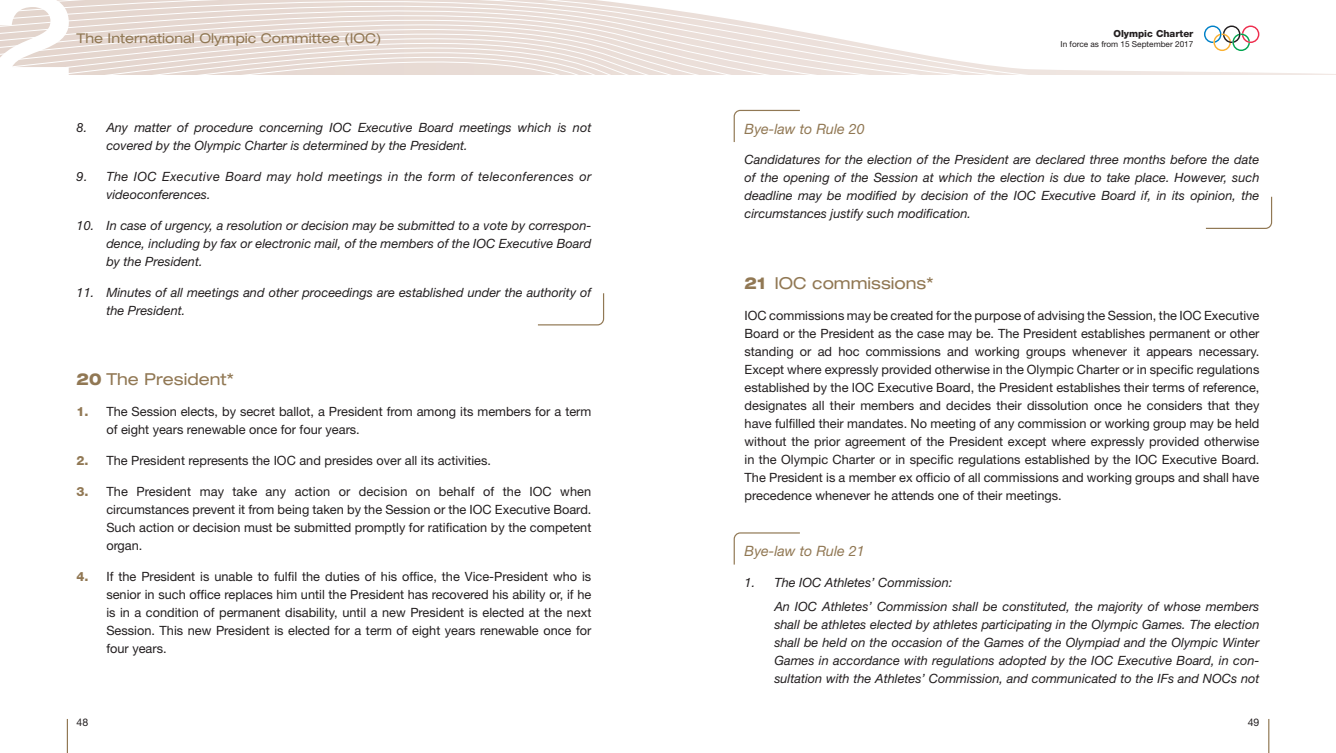
<style>
.page{position:relative;width:1336px;height:753px;background:#fff}
.page>*{position:absolute;margin:0;border:0;box-sizing:border-box;transform-origin:0 0}
.t1{font:expanded 16.5px "Helvetica Neue LT Std";color:#917854}
.t2{font:italic 14.25px "Helvetica Neue LT Std";color:#917854}
.t3{font:expanded 13.5px "Helvetica Neue LT Std";color:#917854}
.t4{font:12.75px/18px "Helvetica Neue LT Std";color:#231f20}
.t5{font:italic 12.75px/18px "Helvetica Neue LT Std";color:#231f20}
.t6{font:italic 12.75px/18px "Helvetica Neue LT Std";letter-spacing:.03em;color:#231f20}
.t7{font:10.5px "Helvetica Neue LT Std";color:#231f20}
.t8{font:800 9.75px "Helvetica Neue LT Std";color:#231f20}
.t9{font:8.25px "Helvetica Neue LT Std";color:#231f20}
.s1{font-weight:800}
.s2{font-weight:800;color:#917854}
</style>
<div class="page">
<svg style="left:1104px;top:25px;width:218px;height:49px"></svg>
<svg style="left:69px;top:0;width:1035px;height:75px"></svg>
<svg style="left:1203px;top:26px;width:56px;height:25px"></svg>
<hr style="left:1267px;top:719px;width:2px;height:34px;background:#917854">
<hr style="left:67px;top:719px;width:1px;height:34px;background:#917854">
<svg style="left:0;top:0;width:69px;height:75px"></svg>
<svg style="left:538px;top:293px;width:66px;height:33px"></svg>
<svg style="left:733px;top:109px;width:67px;height:33px"></svg>
<svg style="left:1205px;top:196px;width:67px;height:33px"></svg>
<svg style="left:733px;top:532px;width:67px;height:33px"></svg>
<p class="t3" style="left:77px;top:30px;width:306px">The International Olympic Committee (IOC)</p>
<p class="t8" style="left:1113px;top:27px;width:81px">Olympic Charter</p>
<p class="t9" style="left:1060px;top:39px;width:134px">In force as from 15 September 2017</p>
<p class="t5" style="left:106px;top:119px;width:486px;text-indent:-30px">8. Any matter of procedure concerning IOC Executive Board meetings which is not covered by the Olympic Charter is determined by the President.</p>
<p class="t6" style="left:106px;top:167px;width:486px;text-indent:-30px">9. The IOC Executive Board may hold meetings in the form of teleconferences or videoconferences.</p>
<p class="t5" style="left:106px;top:216px;width:486px;text-align:justify;text-indent:-30px">10. In case of urgency, a resolution or decision may be submitted to a vote by correspon&shy;dence, including by fax or electronic mail, of the members of the IOC Executive Board by the President.</p>
<p class="t5" style="left:106px;top:283px;width:486px;text-indent:-30px">11. Minutes of all meetings and other proceedings are established under the authority of the President.</p>
<p class="t1" style="left:77px;top:369px;width:159px"><span class="s1">20</span> The President*</p>
<p class="t4" style="left:106px;top:402px;width:486px;text-indent:-30px"><span class="s2">1.</span> The Session elects, by secret ballot, a President from among its members for a term of eight years renewable once for four years.</p>
<p class="t4" style="left:77px;top:451px;width:414px"><span class="s2">2.</span> The President represents the IOC and presides over all its activities.</p>
<p class="t4" style="left:106px;top:482px;width:486px;text-indent:-30px"><span class="s2">3.</span> The President may take any action or decision on behalf of the IOC when circumstances prevent it from being taken by the Session or the IOC Executive Board.<br>Such action or decision must be submitted promptly for ratification by the competent organ.</p>
<p class="t4" style="left:106px;top:567px;width:486px;text-align:justify;text-indent:-30px"><span class="s2">4.</span> If the President is unable to fulfil the duties of his office, the Vice-President who is senior in such office replaces him until the President has recovered his ability or, if he is in a condition of permanent disability, until a new President is elected at the next Session. This new President is elected for a term of eight years renewable once for four years.</p>
<p class="t2" style="left:744px;top:120px;width:122px">Bye-law to Rule 20</p>
<p class="t5" style="left:744px;top:151px;width:516px;text-align:justify">Candidatures for the election of the President are declared three months before the date of the opening of the Session at which the election is due to take place. However, such deadline may be modified by decision of the IOC Executive Board if, in its opinion, the circumstances justify such modification.</p>
<p class="t1" style="left:744px;top:273px;width:191px"><span class="s1">21</span> IOC commissions*</p>
<p class="t4" style="left:744px;top:306px;width:516px">IOC commissions may be created for the purpose of advising the Session, the IOC Executive Board or the President as the case may be. The President establishes permanent or other standing or ad hoc commissions and working groups whenever it appears necessary.<br>Except where expressly provided otherwise in the Olympic Charter or in specific regulations established by the IOC Executive Board, the President establishes their terms of reference, designates all their members and decides their dissolution once he considers that they have fulfilled their mandates. No meeting of any commission or working group may be held without the prior agreement of the President except where expressly provided otherwise in the Olympic Charter or in specific regulations established by the IOC Executive Board.<br>The President is a member ex officio of all commissions and working groups and shall have precedence whenever he attends one of their meetings.</p>
<p class="t2" style="left:744px;top:542px;width:122px">Bye-law to Rule 21</p>
<p class="t5" style="left:774px;top:570px;width:486px;line-height:24.5px;text-indent:-30px">1. The IOC Athletes’ Commission:<br>An IOC Athletes’ Commission shall be constituted, the majority of whose members</p>
<p class="t5" style="left:774px;top:615px;width:486px;text-align:justify">shall be athletes elected by athletes participating in the Olympic Games. The election shall be held on the occasion of the Games of the Olympiad and the Olympic Winter Games in accordance with regulations adopted by the IOC Executive Board, in con&shy;sultation with the Athletes’ Commission, and communicated to the IFs and NOCs not</p>
<p class="t7" style="left:77px;top:716px;width:13px">48</p>
<p class="t7" style="left:1247px;top:716px;width:13px">49</p>
</div>
